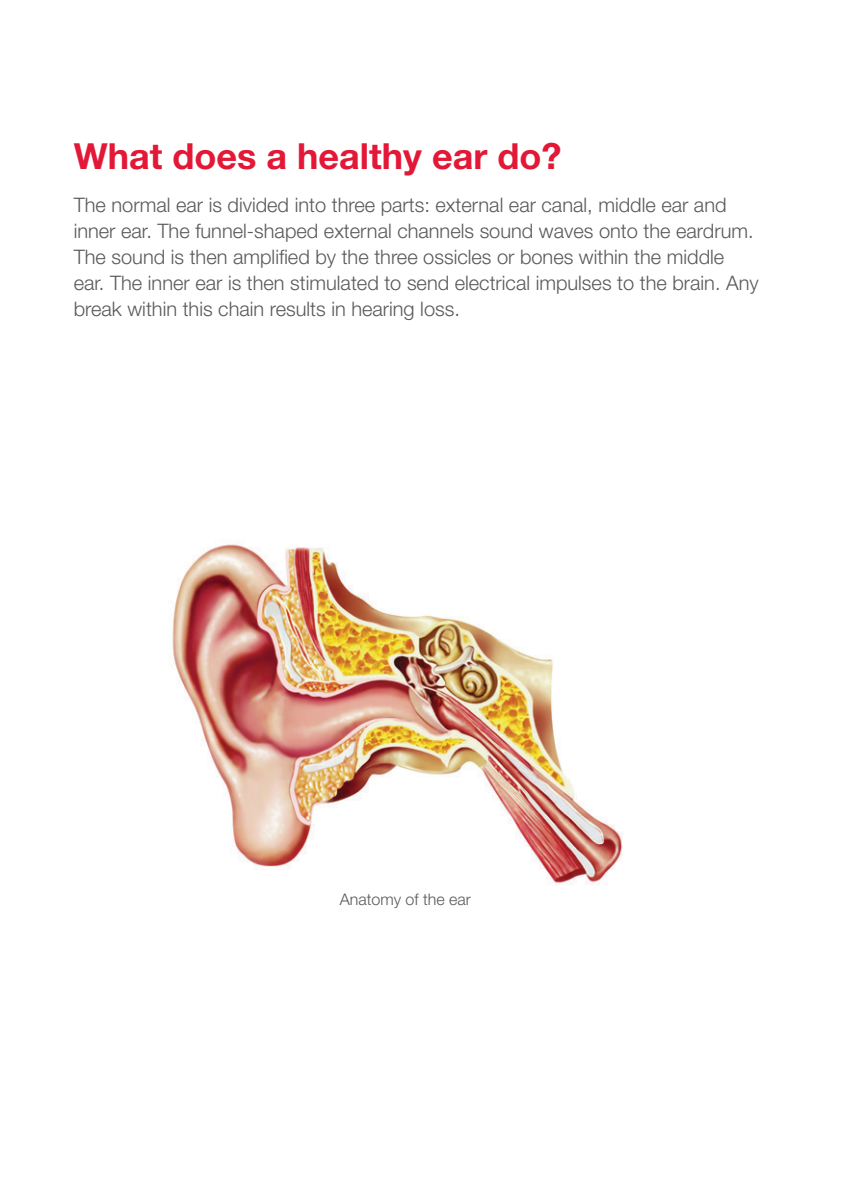
<style>
.page{position:relative;width:843px;height:1194px;background:#fff}
.page>*{position:absolute;margin:0;border:0;box-sizing:border-box;transform-origin:0 0}
.t1{font:700 36px "Helvetica Neue LT Pro";color:#e31837}
.t2{font:300 20px/26px "Helvetica Neue LT Pro";color:#58595b}
.t3{font:300 16px "Helvetica Neue LT Pro";color:#58595b}
</style>
<div class="page">
<img style="left:172px;top:541px;width:451px;height:344px">
<p class="t1" style="left:74px;top:134px;width:489px">What does a healthy ear do?</p>
<p class="t2" style="left:74px;top:192px;width:686px">The normal ear is divided into three parts: external ear canal, middle ear and inner ear. The funnel-shaped external channels sound waves onto the eardrum.<br>The sound is then amplified by the three ossicles or bones within the middle ear. The inner ear is then stimulated to send electrical impulses to the brain. Any break within this chain results in hearing loss.</p>
<p class="t3" style="left:340px;top:890px;width:133px">Anatomy of the ear</p>
</div>
